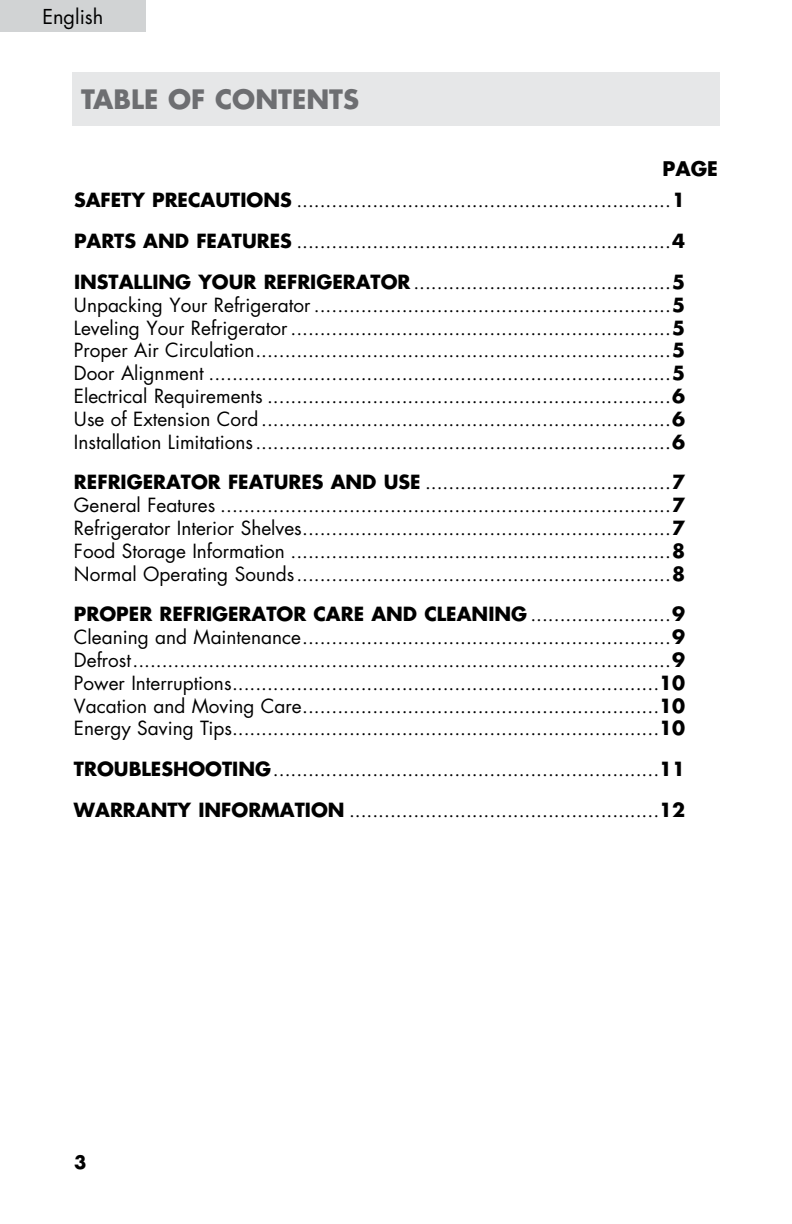
<style>
.page{position:relative;width:792px;height:1224px;background:#fff}
.page>*{position:absolute;margin:0;border:0;box-sizing:border-box;transform-origin:0 0}
.t1{font:700 26px "Futura Std";color:#6d6e71}
.t2{font:20px "Futura Std";color:#000}
.t3{font:700 19.6px "Futura Std";color:#000}
.t4{font:19px/22.8px "Futura Std";color:#000;text-align:justify}
.t5{font:700 19px "Futura Std";color:#000}
.t6{font:700 18px "Futura Std";color:#000}
.s1{font-weight:700}
</style>
<div class="page">
<div style="left:0;top:0;width:146px;height:32px;background:#d1d3d4"></div>
<div style="left:72px;top:72px;width:648px;height:53px;background:#e6e7e8"></div>
<p class="t2" style="left:42px;top:4px;width:63px">English</p>
<h1 class="t1" style="left:81px;top:82px;width:48px">TABLE</h1>
<h1 class="t1" style="left:168px;top:82px;width:84px">OF CONTENT</h1>
<h1 class="t1" style="left:343px;top:82px;width:18px">S</h1>
<p class="t3" style="left:662px;top:155px;width:57px">PAGE</p>
<p class="t4" style="left:74px;top:180px;width:613px;line-height:40.8px"><span class="s1">SAFETY PRECAUTIONS</span> ................................................................<span class="s1">1<br>PARTS AND</span></p>
<p class="t4" style="left:196px;top:230px;width:490px"><span class="s1">FEATURES</span> ................................................................<span class="s1">4</span></p>
<p class="t4" style="left:74px;top:271px;width:613px;text-indent:124px"><span class="s1">YOUR REFRIGERATOR</span>............................................<span class="s1">5<br></span>Unpacking Your Refrigerator .............................................................<span class="s1">5<br></span>Leveling Your Refrigerator .................................................................<span class="s1">5<br></span>Proper Air Circulation.......................................................................<span class="s1">5<br></span>Door Alignment ...............................................................................<span class="s1">5<br></span>Electrical Requirements .....................................................................<span class="s1">6<br></span>Use of Extension Cord......................................................................<span class="s1">6<br></span>Installation Limitations.......................................................................<span class="s1">6</span></p>
<p class="t5" style="left:74px;top:470px;width:273px">RE FRIGE RATOR FEATURES AND</p>
<p class="t5" style="left:74px;top:269px;width:102px">IN STALLING</p>
<p class="t4" style="left:74px;top:471px;width:613px;text-indent:310px"><span class="s1">USE</span> ..........................................<span class="s1">7<br></span>General Features .............................................................................<span class="s1">7<br></span>Refrigerator Interior Shelves...............................................................<span class="s1">7<br></span>Food Storage Information .................................................................<span class="s1">8<br></span>Normal Operating Sounds................................................................<span class="s1">8</span></p>
<p class="t4" style="left:74px;top:603px;width:613px"><span class="s1">PROPER REFRIGERATOR CARE AND CLEANING</span> ........................<span class="s1">9<br></span>Cleaning and Maintenance...............................................................<span class="s1">9<br></span>Defrost............................................................................................<span class="s1">9<br></span>Power Interruptions.........................................................................<span class="s1">10<br></span>Vacation and Moving Care.............................................................<span class="s1">10<br></span>Energy Saving Tips.........................................................................<span class="s1">10</span></p>
<p class="t5" style="left:74px;top:756px;width:115px">TROUBLESHOOT</p>
<p class="t4" style="left:74px;top:749px;width:613px;line-height:40.8px;text-align:right"><span class="s1">ING</span>..................................................................<span class="s1">11<br>WARRANTY INFORMATION</span> .....................................................<span class="s1">12</span></p>
<p class="t6" style="left:74px;top:1150px;width:14px">3</p>
</div>
